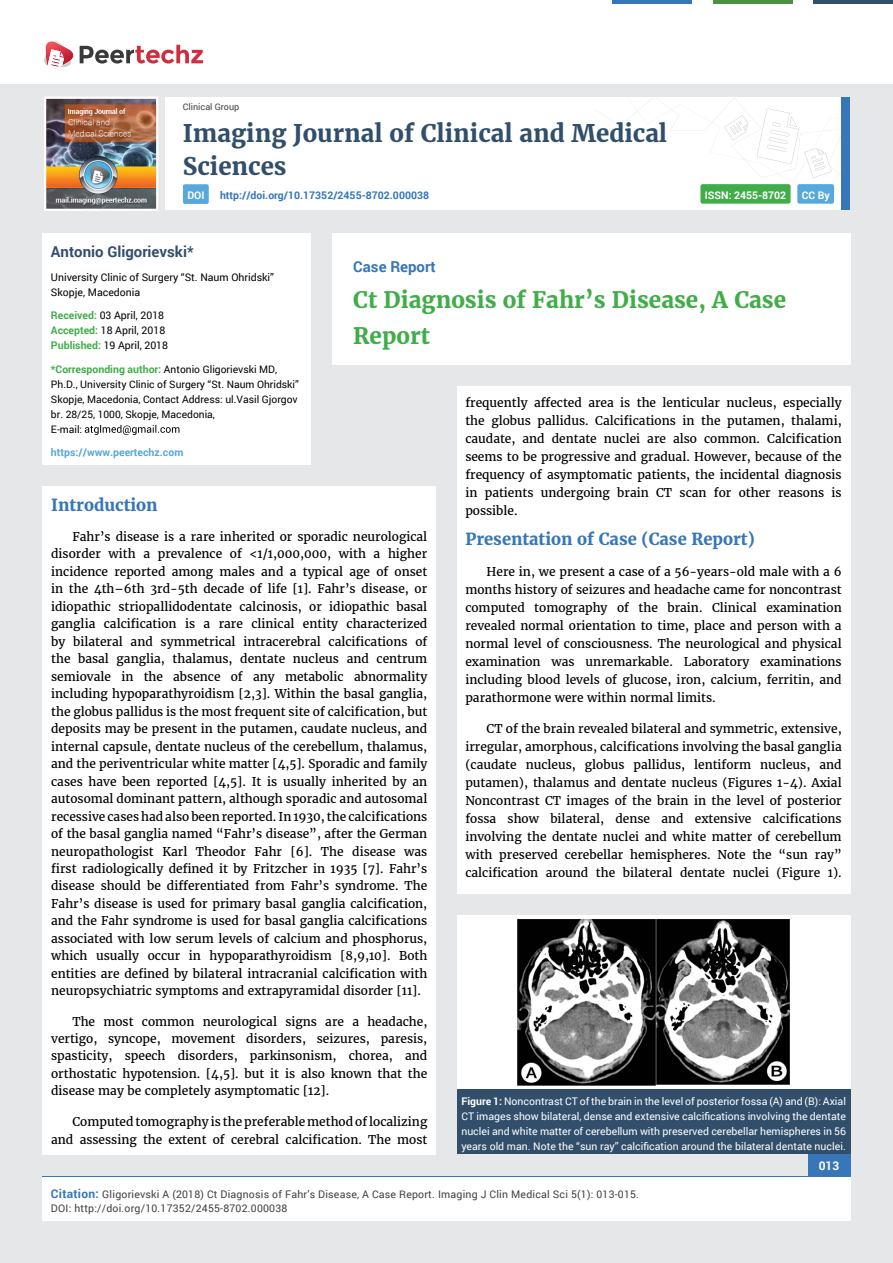
<style>
.page{position:relative;width:893px;height:1263px;background:#e6e7e8}
.page>*{position:absolute;margin:0;border:0;box-sizing:border-box;transform-origin:0 0}
.t1{font:700 24px/33px "Merriweather";color:#314e6b}
.t2{font:700 22.5px/36px "Merriweather";color:#41ad49}
.t3{font:700 16.5px "Merriweather";color:#3676b9}
.t4{font:700 15px "Roboto";color:#314e6b}
.t5{font:700 15px "Roboto";color:#3676b9}
.t6{font:12px/17.5px "Merriweather";color:#000;text-align:justify}
.t7{font:700 12px "Roboto";color:#fff}
.t8{font:10.5px/15px "Roboto";color:#fff;text-align:justify}
.t9{font:10.5px/13.5px "Roboto";letter-spacing:.02em;color:#414042}
.t10{font:10.5px/15px "Roboto";color:#000}
.t11{font:700 10.5px "Roboto";color:#3676b9}
.t12{font:700 10.5px "Roboto";color:#56a8dd}
.t13{font:700 10.5px "Roboto";color:#fff}
.t14{font:10.35px/15px "Roboto";color:#000}
.t15{font:9px "Roboto";color:#414042}
.s1{font-weight:700;color:#41ad49}
.s2{font-weight:700;font-size:10.5px;color:#41ad49}
.s3{font-weight:700}
.s4{font-weight:700;font-size:12px;color:#3676b9}
</style>
<div class="page">
<div style="left:165px;top:98px;width:684px;height:112px;background:#fff"></div>
<svg style="left:596px;top:99px;width:245px;height:79px"></svg>
<div style="left:841px;top:98px;width:8px;height:112px;background:#3676b9"></div>
<img style="left:44px;top:97px;width:114px;height:114px">
<div style="left:0;top:0;width:893px;height:83px;background:#fff"></div>
<svg style="left:44px;top:41px;width:159px;height:27px"></svg>
<div style="left:700px;top:184px;width:90px;height:20px;background:#41ad49;border-radius:2px"></div>
<div style="left:797px;top:184px;width:37px;height:20px;background:#56a8dd;border-radius:2px"></div>
<hr style="left:713px;top:0;width:79px;height:3px;background:#4d9041">
<hr style="left:612px;top:0;width:80px;height:3px;background:#3676b9">
<hr style="left:813px;top:0;width:80px;height:3px;background:#314e6b">
<div style="left:808px;top:1154px;width:42px;height:49px;background:#3676b9"></div>
<div style="left:42px;top:1177px;width:808px;height:43px;background:#fff"></div>
<div style="left:183px;top:184px;width:26px;height:20px;background:#56a8dd;border-radius:2px"></div>
<div style="left:332px;top:233px;width:518px;height:132px;background:#fff"></div>
<div style="left:42px;top:233px;width:269px;height:232px;background:#fff"></div>
<svg style="left:85px;top:425px;width:94px;height:10px"></svg>
<div style="left:43px;top:486px;width:393px;height:668px;background:#fff"></div>
<div style="left:457px;top:386px;width:393px;height:508px;background:#fff"></div>
<div style="left:457px;top:915px;width:393px;height:175px;background:#fff"></div>
<div style="left:457px;top:1090px;width:393px;height:64px;background:#314e6b"></div>
<img style="left:518px;top:920px;width:271px;height:165px">
<p class="t15" style="left:183px;top:101px;width:58px">Clinical Group</p>
<h1 class="t1" style="left:183px;top:117px;width:486px">Imaging Journal of Clinical and Medical<br>Sciences</h1>
<p class="t13" style="left:187px;top:188px;width:19px">DOI</p>
<p class="t11" style="left:220px;top:188px;width:211px">http://doi.org/10.17352/2455-8702.000038</p>
<p class="t13" style="left:705px;top:188px;width:83px">ISSN: 2455-8702</p>
<p class="t13" style="left:802px;top:188px;width:29px">CC By</p>
<p class="t4" style="left:51px;top:242px;width:144px">Antonio Gligorievski*</p>
<p class="t10" style="left:51px;top:269px;width:225px">University Clinic of Surgery “St. Naum Ohridski”<br>Skopje, Macedonia</p>
<p class="t10" style="left:51px;top:308px;width:119px"><span class="s1">Received:</span> 03 April, 2018<br><span class="s1">Accepted:</span> 18 April, 2018<br><span class="s1">Published:</span> 19 April, 2018</p>
<p class="t14" style="left:51px;top:361px;width:249px"><span class="s2">*Corresponding author:</span> Antonio Gligorievski MD, Ph.D., University Clinic of Surgery “St. Naum Ohridski” Skopje, Macedonia, Contact Address: ul.Vasil Gjorgov br. 28/25, 1000, Skopje, Macedonia,<br>E-mail:</p>
<p class="t12" style="left:51px;top:445px;width:134px">https://www.peertechz.com</p>
<h3 class="t3" style="left:51px;top:495px;width:108px">Introduction</h3>
<p class="t6" style="left:51px;top:528px;width:378px;text-indent:21px">Fahr’s disease is a rare inherited or sporadic neurological disorder with a prevalence of &lt;1/1,000,000, with a higher incidence reported among males and a typical age of onset in the 4th–6th 3rd-5th decade of life [1]. Fahr’s disease, or idiopathic striopallido dentate calcinosis, or idiopathic basal ganglia calcification is a rare clinical entity characterized by bilateral and symmetrical intracerebral calcifications of the basal ganglia, thalamus, dentate nucleus and centrum semiovale in the absence of any metabolic abnormality including hypoparathyroidism [2,3]. Within the basal ganglia, the globus pallidus is the most frequent site of calcification, but deposits may be present in the putamen, caudate nucleus, and internal capsule, dentate nucleus of the cerebellum, thalamus, and the periventricular white matter [4,5]. Sporadic and family cases have been reported [4,5]. It is usually inherited by an autosomal dominant pattern, although sporadic and autosomal recessive cases had also been reported. In 1930, the calcifications of the basal ganglia named “Fahr’s disease”, after the German neuropathologist Karl Theodor Fahr [6]. The disease was first radiologically defined it by Fritzcher in 1935 [7]. Fahr’s disease should be differen tiated from Fahr’s syndrome. The Fahr’s disease is used for primary basal ganglia calcification, and the Fahr syndrome is used for basal ganglia calcifications associated with low serum levels of calcium and phosphorus, which usually occur in hypoparathyroidism [8,9,10]. Both entities are defined by bilateral intracranial calcification with neuropsychiatric symptoms and extrapyramidal disorder [11].</p>
<p class="t6" style="left:51px;top:1013px;width:378px;text-indent:21px">The most common neurological signs are a headache, vertigo, syncope, movement disorders, seizures, paresis, spasticity, speech disorders, parkinsonism, chorea, and orthostatic hypotension. [4,5]. but it is also known that the disease may be completely asymptomatic [12].</p>
<p class="t6" style="left:51px;top:1113px;width:378px;line-height:18px;text-align:right">Computed tomography is the preferable method of localizing and assessing the extent of cerebral calcification. The most</p>
<p class="t5" style="left:353px;top:256px;width:84px">Case Report</p>
<h2 class="t2" style="left:353px;top:282px;width:434px">Ct Diagnosis of Fahr’s Disease, A Case<br>Report</h2>
<p class="t6" style="left:465px;top:393px;width:378px;line-height:18px">frequently affected area is the lenticular nucleus, especially the globus pallidus. Calcifications in the putamen, thalami, caudate, and dentate nuclei are also common. Calcification seems to be progressive and gradual. However, because of the frequency of asymptomatic patients, the incidental diagnosis in patients undergoing brain CT scan for other reasons is possible.</p>
<h3 class="t3" style="left:465px;top:529px;width:291px">Presentation of Case (Case Report)</h3>
<p class="t6" style="left:465px;top:563px;width:378px;line-height:18px;text-indent:21px">Here in, we present a case of a 56-years-old male with a 6 months history of seizures and headache came for noncontrast computed tomography of the brain. Clinical examination revealed normal orientation to time, place and person with a normal level of consciousness. The neurological and physical examination was unremarkable. Laboratory examinations including blood levels of glucose, iron, calcium, ferritin, and parathormone were within normal limits.</p>
<p class="t6" style="left:465px;top:720px;width:378px;line-height:18px;text-indent:21px">CT of the brain revealed bilateral and symmetric, extensive, irregular, amorphous, calcifications involving the basal ganglia (caudate nucleus, globus pallidus, lentiform nucleus, and putamen), thalamus and dentate nucleus (Figures 1-4). Axial Noncontrast CT images of the brain in the level of posterior fossa show bilateral, dense and extensive calcifications involving the dentate nuclei and white matter of cerebellum with preserved cerebellar hemispheres. Note the “sun ray” calcification around the bilateral dentate nuclei (Figure 1).</p>
<p class="t8" style="left:461px;top:1093px;width:386px"><span class="s3">Figure 1:</span> Noncontrast CT of the brain in the level of posterior fossa (A) and (B): Axial CT images show bilateral, dense and extensive calcifications involving the dentate nuclei and white matter of cerebellum with preserved cerebellar hemispheres in 56 years old man. Note the “sun ray” calcification around the bilateral dentate nuclei.</p>
<p class="t9" style="left:51px;top:1188px;width:589px"><span class="s4">Citation:</span> Gligorievski A (2018) Ct Diagnosis of Fahr’s Disease, A Case Report. Imaging J Clin Medical Sci 5(1): 013-015.<br>DOI: http://doi.org/10.17352/2455-8702.000038</p>
<p class="t7" style="left:819px;top:1158px;width:22px">013</p>
</div>
